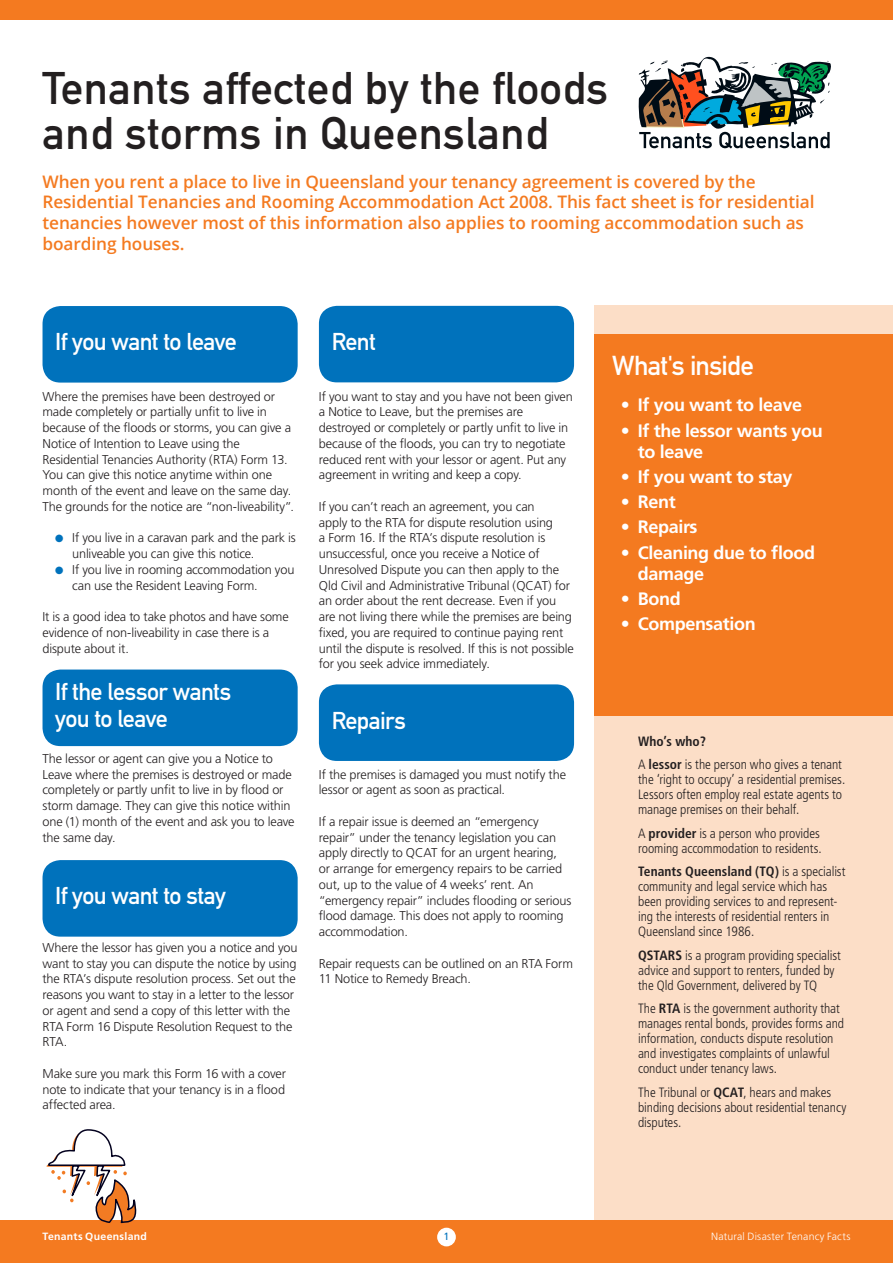
<style>
.page{position:relative;width:893px;height:1263px;background:#fff}
.page>*{position:absolute;margin:0;border:0;box-sizing:border-box;transform-origin:0 0}
.t1{font:45px/45px "DIN Mittelschrift";letter-spacing:.01em;color:#231f20}
.t2{font:27px "DIN Mittelschrift";letter-spacing:-.03em;color:#fff}
.t3{font:24px/27px "DIN Mittelschrift";letter-spacing:-.025em;color:#fff}
.t4{font:700 18px/21px "Frutiger";letter-spacing:-.02em;color:#fff}
.t5{font:600 17.25px/20.7px "Open Sans";letter-spacing:-.005em;color:#f47a20}
.t6{font:300 condensed 13.5px/15px "Frutiger";letter-spacing:-.005em;color:#231f20}
.t7{font:300 12.75px/15.8px "Frutiger";letter-spacing:-.015em;color:#231f20}
.t8{font:300 10.5px "Frutiger";letter-spacing:.02em;color:#fff}
.t9{font:700 10.5px "Frutiger";letter-spacing:.03em;color:#fff}
.t10{font:10.5px "Frutiger";color:#0072bc}
.s1{color:#0072bc}
.s2{font-weight:900}
.s3{font-weight:700}
</style>
<div class="page">
<div style="left:594px;top:305px;width:299px;height:930px;background:#fcdec7"></div>
<div style="left:594px;top:334px;width:299px;height:382px;background:#f47a20"></div>
<div style="left:0;top:1220px;width:893px;height:43px;background:#f47a20"></div>
<div style="left:437px;top:1228px;width:19px;height:18px;background:#fff;border-radius:50%"></div>
<div style="left:0;top:0;width:893px;height:20px;background:#f47a20"></div>
<svg style="left:639px;top:57px;width:192px;height:91px"></svg>
<div style="left:43px;top:306px;width:255px;height:77px;background:#0072bc;border-radius:18px"></div>
<div style="left:43px;top:669px;width:255px;height:77px;background:#0072bc;border-radius:18px"></div>
<div style="left:43px;top:860px;width:255px;height:77px;background:#0072bc;border-radius:18px"></div>
<div style="left:319px;top:306px;width:255px;height:76px;background:#0072bc;border-radius:18px"></div>
<div style="left:319px;top:684px;width:255px;height:77px;background:#0072bc;border-radius:18px"></div>
<svg style="left:47px;top:1129px;width:89px;height:94px"></svg>
<h1 class="t1" style="left:43px;top:66px;width:567px">Tenants affected by the floods and storms in Queensland</h1>
<p class="t5" style="left:43px;top:171px;width:773px">When you rent a place to live in Queensland your tenancy agreement is covered by the Residential Tenancies and Rooming Accommodation Act 2008. This fact sheet is for residential tenancies however most of this information also applies to rooming accommodation such as boarding houses.</p>
<h3 class="t3" style="left:55px;top:329px;width:183px">If you want to leave</h3>
<p class="t7" style="left:43px;top:388px;width:253px">Where the premises have been destroyed or made completely or partially unfit to live in because of the floods or storms, you can give a Notice of Intention to Leave using the Residential Tenancies Authority (RTA) Form 13.<br>You can give this notice anytime within one month of the event and leave on the same day.<br>The grounds for the notice are “non-liveability”.</p>
<p class="t7" style="left:72px;top:530px;width:225px;text-indent:-17px"><span class="s1">●</span> If you live in a caravan park and the park is unliveable you can give this notice.</p>
<p class="t7" style="left:72px;top:562px;width:224px;text-indent:-17px"><span class="s1">●</span> If you live in rooming accommodation you can use the Resident Leaving Form.</p>
<p class="t7" style="left:43px;top:609px;width:248px">It is a good idea to take photos and have some evidence of non-liveability in case there is a dispute about it.</p>
<h3 class="t3" style="left:55px;top:679px;width:178px">If the lessor wants you to leave</h3>
<p class="t7" style="left:43px;top:751px;width:254px">The lessor or agent can give you a Notice to Leave where the premises is destroyed or made completely or partly unfit to live in by flood or storm damage. They can give this notice within one (1) month of the event and ask you to leave the same day.</p>
<h3 class="t3" style="left:55px;top:883px;width:172px">If you want to stay</h3>
<p class="t7" style="left:43px;top:940px;width:257px">Where the lessor has given you a notice and you want to stay you can dispute the notice by using the RTA’s dispute resolution process. Set out the reasons you want to stay in a letter to the lessor or agent and send a copy of this letter with the RTA Form 16 Dispute Resolution Request to the RTA.</p>
<p class="t7" style="left:43px;top:1066px;width:245px;text-align:justify">Make sure you mark this Form 16 with a cover note to indicate that your tenancy is in a flood affected area.</p>
<h3 class="t3" style="left:332px;top:328px;width:46px">Rent</h3>
<p class="t7" style="left:319px;top:388px;width:255px">If you want to stay and you have not been given a Notice to Leave, but the premises are destroyed or completely or partly unfit to live in because of the floods, you can try to negotiate reduced rent with your lessor or agent. Put any agreement in writing and keep a copy.</p>
<p class="t7" style="left:319px;top:499px;width:257px">If you can’t reach an agreement, you can<br>apply to the RTA for dispute resolution using<br>a Form 16. If the RTA’s dispute resolution is unsuccessful, once you receive a Notice of Unresolved Dispute you can then apply to the Qld Civil and Administrative Tribunal (QCAT) for an order about the rent decrease. Even if you are not living there while the premises are being fixed, you are required to continue paying rent until the dispute is resolved. If this is not possible for you seek advice immediately.</p>
<h3 class="t3" style="left:332px;top:707px;width:76px">Repairs</h3>
<p class="t7" style="left:319px;top:766px;width:249px">If the premises is damaged you must notify the lessor or agent as soon as practical.</p>
<p class="t7" style="left:319px;top:814px;width:254px">If a repair issue is deemed an “emergency repair” under the tenancy legislation you can apply directly to QCAT for an urgent hearing,<br>or arrange for emergency repairs to be carried out, up to the value of 4 weeks’ rent. An “emergency repair” includes flooding or serious flood damage. This does not apply to rooming accommodation.</p>
<p class="t7" style="left:319px;top:955px;width:256px">Repair requests can be outlined on an RTA Form<br>11 Notice to Remedy Breach.</p>
<h2 class="t2" style="left:612px;top:350px;width:143px">What's inside</h2>
<h3 class="t4" style="left:621px;top:395px;width:183px"><span class="s2">•</span> If you want to leave</h3>
<h3 class="t4" style="left:638px;top:420px;width:187px;text-indent:-17px"><span class="s2">•</span> If the lessor wants you to leave</h3>
<h3 class="t4" style="left:621px;top:466px;width:173px"><span class="s2">•</span> If you want to stay</h3>
<h3 class="t4" style="left:621px;top:491px;width:56px"><span class="s2">•</span> Rent</h3>
<h3 class="t4" style="left:621px;top:517px;width:78px"><span class="s2">•</span> Repairs</h3>
<h3 class="t4" style="left:638px;top:542px;width:179px;text-indent:-17px"><span class="s2">•</span> Cleaning due to flood damage</h3>
<h3 class="t4" style="left:621px;top:588px;width:61px"><span class="s2">•</span> Bond</h3>
<h3 class="t4" style="left:621px;top:613px;width:137px"><span class="s2">•</span> Compensation</h3>
<p class="t6" style="left:638px;top:729px;width:205px;line-height:23.5px"><span class="s3">Who’s who?<br></span>A <span class="s3">lessor</span> is the person who gives a tenant</p>
<p class="t6" style="left:638px;top:772px;width:209px">the ‘right to occupy’ a residential premises.<br>Lessors often employ real estate agents to manage premises on their behalf.</p>
<p class="t6" style="left:638px;top:826px;width:185px">A <span class="s3">provider</span> is a person who provides rooming accommodation to residents.</p>
<p class="t6" style="left:638px;top:864px;width:209px"><span class="s3">Tenants Queensland (TQ)</span> is a specialist community and legal service which has been providing services to and represent&shy;ing the interests of residential renters in Queensland since 1986.</p>
<p class="t6" style="left:638px;top:948px;width:204px"><span class="s3">QSTARS</span> is a program providing specialist advice and support to renters, funded by the Qld Government, delivered by TQ</p>
<p class="t6" style="left:638px;top:1001px;width:208px">The <span class="s3">RTA</span> is the government authority that manages rental bonds, provides forms and information, conducts dispute resolution and investigates complaints of unlawful conduct under tenancy laws.</p>
<p class="t6" style="left:638px;top:1085px;width:210px">The Tribunal or <span class="s3">QCAT</span>, hears and makes binding decisions about residential tenancy disputes.</p>
<p class="t9" style="left:43px;top:1231px;width:106px">Tenants Queensland</p>
<p class="t10" style="left:444px;top:1231px;width:7px">1</p>
<p class="t8" style="left:711px;top:1231px;width:141px">Natural Disaster Tenancy Facts</p>
</div>
